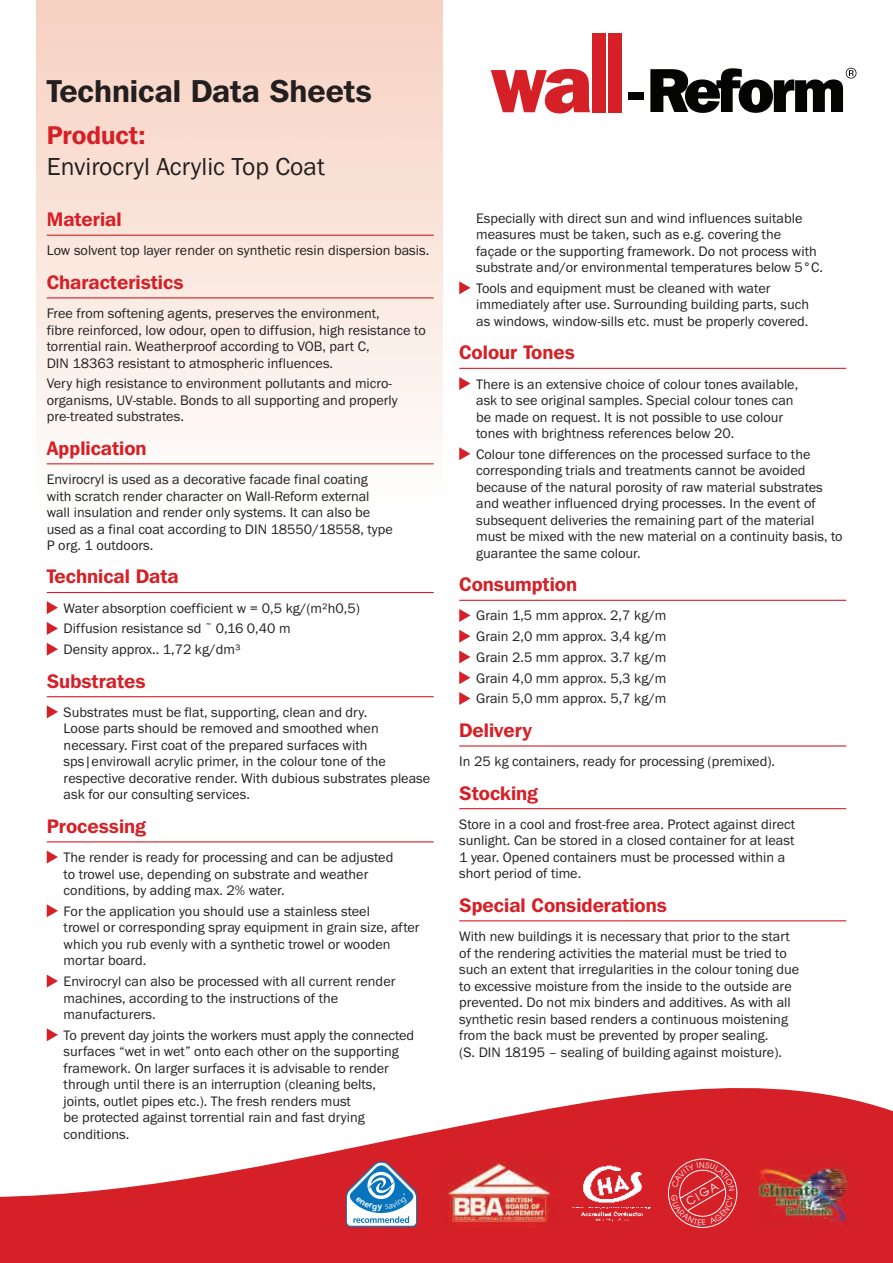
<style>
.page{position:relative;width:893px;height:1263px;background:#fff}
.page>*{position:absolute;margin:0;border:0;box-sizing:border-box;transform-origin:0 0}
.t1{font:600 31.5px "Franklin Gothic IT Cby BT";color:#231f20}
.t2{font:25.5px "Franklin Gothic";color:#231f20}
.t3{font:600 25.5px "Franklin Gothic IT Cby BT";color:#d62027}
.t4{font:600 19.5px "Franklin Gothic IT Cby BT";color:#d62027}
.t5{font:14.25px/16.5px "Franklin Gothic";color:#231f20}
.t6{font:11.1px "Avant Garde";color:#fff}
</style>
<div class="page">
<hr style="left:47px;top:235px;width:387px;height:1px;background:#d62027">
<hr style="left:47px;top:297px;width:387px;height:1px;background:#d62027">
<hr style="left:47px;top:463px;width:387px;height:1px;background:#d62027">
<hr style="left:47px;top:592px;width:387px;height:1px;background:#d62027">
<hr style="left:47px;top:696px;width:387px;height:1px;background:#d62027">
<hr style="left:47px;top:841px;width:387px;height:1px;background:#d62027">
<hr style="left:459px;top:368px;width:387px;height:1px;background:#d62027">
<hr style="left:459px;top:600px;width:387px;height:1px;background:#d62027">
<hr style="left:459px;top:745px;width:387px;height:1px;background:#d62027">
<hr style="left:459px;top:808px;width:387px;height:1px;background:#d62027">
<hr style="left:459px;top:920px;width:387px;height:1px;background:#d62027">
<svg style="left:459px;top:281px;width:11px;height:13px"></svg>
<svg style="left:459px;top:377px;width:11px;height:13px"></svg>
<svg style="left:459px;top:447px;width:11px;height:13px"></svg>
<svg style="left:459px;top:609px;width:11px;height:13px"></svg>
<svg style="left:459px;top:630px;width:11px;height:13px"></svg>
<svg style="left:459px;top:650px;width:11px;height:13px"></svg>
<svg style="left:459px;top:671px;width:11px;height:13px"></svg>
<svg style="left:459px;top:692px;width:11px;height:13px"></svg>
<svg style="left:47px;top:1028px;width:11px;height:13px"></svg>
<svg style="left:47px;top:974px;width:11px;height:13px"></svg>
<svg style="left:47px;top:904px;width:11px;height:13px"></svg>
<svg style="left:47px;top:850px;width:11px;height:13px"></svg>
<svg style="left:47px;top:705px;width:11px;height:13px"></svg>
<svg style="left:47px;top:643px;width:11px;height:13px"></svg>
<svg style="left:47px;top:622px;width:11px;height:13px"></svg>
<svg style="left:47px;top:601px;width:11px;height:13px"></svg>
<svg style="left:491px;top:69px;width:99px;height:44px"></svg>
<div style="left:592px;top:33px;width:14px;height:79px;background:#d62027"></div>
<div style="left:608px;top:33px;width:14px;height:79px;background:#d62027"></div>
<div style="left:629px;top:93px;width:15px;height:7px;background:#040503"></div>
<svg style="left:650px;top:68px;width:206px;height:45px"></svg>
<svg style="left:0;top:1088px;width:893px;height:175px;fill:#d62027"></svg>
<img style="left:442px;top:1162px;width:115px;height:65px">
<img style="left:567px;top:1163px;width:90px;height:63px">
<img style="left:757px;top:1161px;width:93px;height:65px">
<div style="left:668px;top:1159px;width:69px;height:69px;border:1px solid #fff;border-radius:50%"></div>
<svg style="left:671px;top:1162px;width:64px;height:63px;background:#d93239"></svg>
<svg style="left:346px;top:1162px;width:71px;height:64px"></svg>
<h1 class="t1" style="left:47px;top:80px;width:327px">Technical Data Sheets</h1>
<h2 class="t3" style="left:47px;top:126px;width:101px">Product:</h2>
<h2 class="t2" style="left:47px;top:157px;width:280px">Envirocryl Acrylic Top Coat</h2>
<h3 class="t4" style="left:47px;top:213px;width:76px">Material</h3>
<p class="t5" style="left:47px;top:243px;width:384px">Low solvent top layer render on synthetic resin dispersion basis.</p>
<h3 class="t4" style="left:47px;top:275px;width:138px">Characteristics</h3>
<p class="t5" style="left:47px;top:306px;width:380px">Free from softening agents, preserves the environment,<br>fibre reinforced, low odour, open to diffusion, high resistance to torrential rain. Weatherproof according to VOB, part C,<br>DIN 18363 resistant to atmospheric influences.</p>
<p class="t5" style="left:47px;top:376px;width:352px">Very high resistance to environment pollutants and micro&shy;organisms, UV-stable. Bonds to all supporting and properly pre-treated substrates.</p>
<h3 class="t4" style="left:47px;top:441px;width:101px">Application</h3>
<p class="t5" style="left:47px;top:472px;width:348px">Envirocryl is used as a decorative facade final coating with scratch render character on Wall-Reform external wall insulation and render only systems. It can also be used as a final coat according to DIN 18550/18558, type P org. 1 outdoors.</p>
<h3 class="t4" style="left:47px;top:570px;width:133px">Technical Data</h3>
<p class="t5" style="left:64px;top:599px;width:298px;line-height:20.7px">Water absorption coefficient w = 0,5 kg/(m²h0,5)<br>Diffusion resistance sd ˜ 0,16 0,40 m<br>Density approx.. 1,72 kg/dm³</p>
<h3 class="t4" style="left:47px;top:674px;width:100px">Substrates</h3>
<p class="t5" style="left:64px;top:705px;width:368px">Substrates must be flat, supporting, clean and dry.<br>Loose parts should be removed and smoothed when necessary. First coat of the prepared surfaces with sps|envirowall acrylic primer, in the colour tone of the respective decorative render. With dubious substrates please ask for our consulting services.</p>
<h3 class="t4" style="left:47px;top:819px;width:101px">Processing</h3>
<p class="t5" style="left:64px;top:850px;width:331px">The render is ready for processing and can be adjusted to trowel use, depending on substrate and weather conditions, by adding max. 2% water.</p>
<p class="t5" style="left:64px;top:904px;width:357px">For the application you should use a stainless steel<br>trowel or corresponding spray equipment in grain size, after which you rub evenly with a synthetic trowel or wooden mortar board.</p>
<p class="t5" style="left:64px;top:974px;width:333px">Envirocryl can also be processed with all current render machines, according to the instructions of the manufacturers.</p>
<p class="t5" style="left:64px;top:1028px;width:352px">To prevent day joints the workers must apply the connected surfaces “wet in wet” onto each other on the supporting framework. On larger surfaces it is advisable to render through until there is an interruption (cleaning belts, joints, outlet pipes etc.). The fresh renders must<br>be protected against torrential rain and fast drying conditions.</p>
<p class="t5" style="left:476px;top:211px;width:348px">Especially with direct sun and wind influences suitable measures must be taken, such as e.g. covering the façade or the supporting framework. Do not process with substrate and/or environmental temperatures below 5°C.</p>
<p class="t5" style="left:476px;top:281px;width:335px">Tools and equipment must be cleaned with water immediately after use. Surrounding building parts, such as windows, window-sills etc. must be properly covered.</p>
<h3 class="t4" style="left:459px;top:346px;width:117px">Colour Tones</h3>
<p class="t5" style="left:476px;top:377px;width:324px">There is an extensive choice of colour tones available, ask to see original samples. Special colour tones can be made on request. It is not possible to use colour tones with brightness references below 20.</p>
<p class="t5" style="left:476px;top:447px;width:368px">Colour tone differences on the processed surface to the corresponding trials and treatments cannot be avoided because of the natural porosity of raw material substrates and weather influenced drying processes. In the event of subsequent deliveries the remaining part of the material must be mixed with the new material on a continuity basis, to guarantee the same colour.</p>
<h3 class="t4" style="left:459px;top:578px;width:119px">Consumption</h3>
<p class="t5" style="left:476px;top:606px;width:192px;line-height:20.7px;text-align:justify">Grain 1,5 mm approx. 2,7 kg/m Grain 2,0 mm approx. 3,4 kg/m Grain 2.5 mm approx. 3.7 kg/m Grain 4,0 mm approx. 5,3 kg/m Grain 5,0 mm approx. 5,7 kg/m</p>
<h3 class="t4" style="left:459px;top:723px;width:74px">Delivery</h3>
<p class="t5" style="left:459px;top:754px;width:317px">In 25 kg containers, ready for processing (premixed).</p>
<h3 class="t4" style="left:459px;top:786px;width:80px">Stocking</h3>
<p class="t5" style="left:459px;top:817px;width:337px">Store in a cool and frost-free area. Protect against direct sunlight. Can be stored in a closed container for at least 1 year. Opened containers must be processed within a short period of time.</p>
<h3 class="t4" style="left:459px;top:898px;width:209px">Special Considerations</h3>
<p class="t5" style="left:459px;top:929px;width:342px">With new buildings it is necessary that prior to the start of the rendering activities the material must be tried to such an extent that irregularities in the colour toning due to excessive moisture from the inside to the outside are prevented. Do not mix binders and additives. As with all synthetic resin based renders a continuous moistening from the back must be prevented by proper sealing.<br>(S. DIN 18195 – sealing of building against moisture).</p>
<p class="t6" style="left:685px;top:1199px;width:36px;rotate:-30deg">CIGA</p>
</div>
